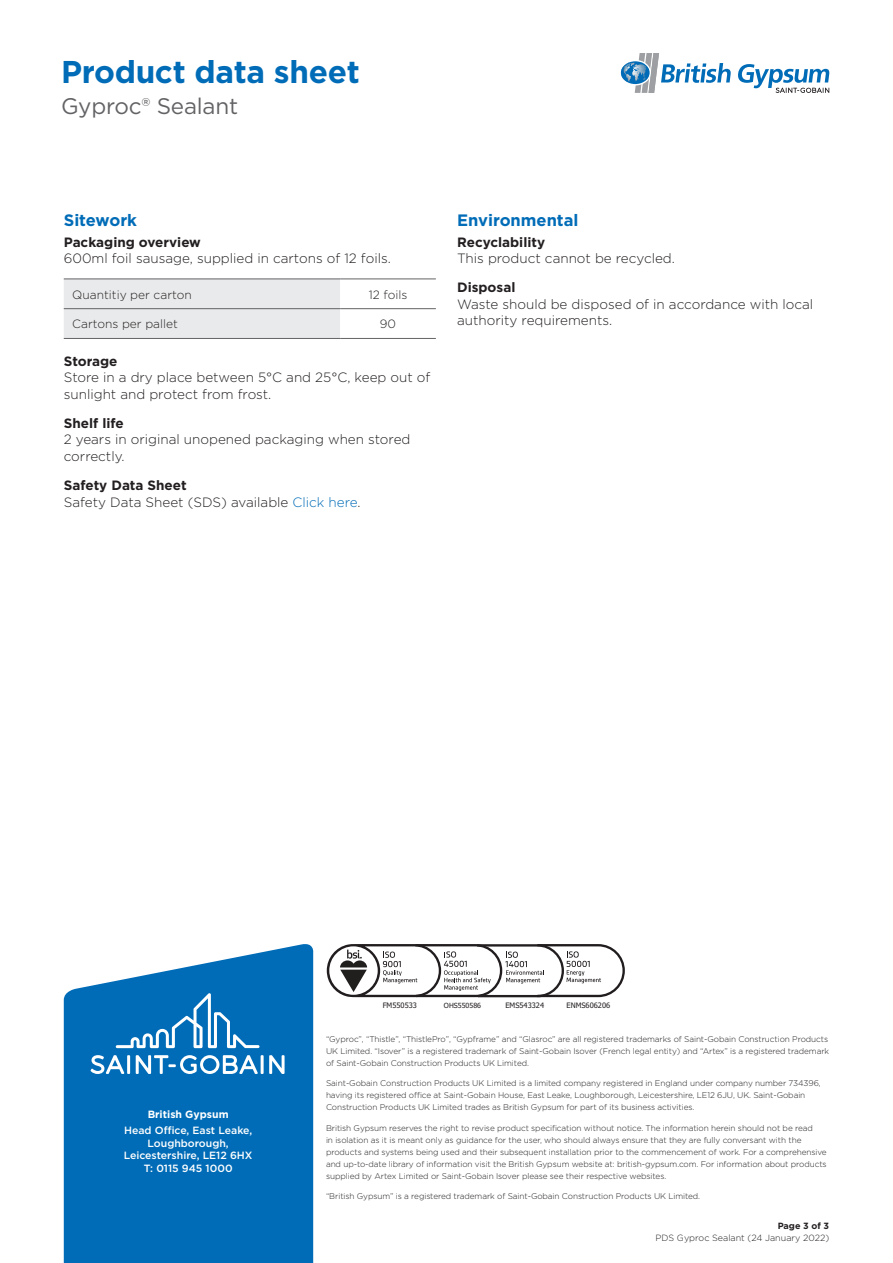
<style>
.page{position:relative;width:893px;height:1263px;background:#fff}
.page>*{position:absolute;margin:0;border:0;box-sizing:border-box;transform-origin:0 0}
.t1{font:700 31.5px "Gotham";letter-spacing:-.01em;color:#006cb7}
.t2{font:22.5px "Gotham";letter-spacing:-.01em;color:#636366}
.t3{font:700 16.5px "Gotham";color:#006cb7}
.t4{font:300 13.5px/16.5px "Gotham";color:#231f20}
.t5{font:700 13.5px "Gotham";color:#231f20}
.t6{font:300 12px "Gotham";color:#231f20}
.t7{font:500 10.5px/12.6px "Gotham";color:#fff;text-align:center}
.t8{font:700 10.5px "Gotham";color:#fff}
.t9{font:300 9px "Gotham";color:#231f20}
.t10{font:700 9px "Gotham";color:#231f20}
.t11{font:300 8.25px/12px "Gotham";letter-spacing:-.01em;color:#231f20}
.t12{font:7.5px "Tahoma";color:#231f20}
.t13{font:7.05px "Tahoma";color:#231f20}
.s1{color:#006cb7}
</style>
<div class="page">
<svg style="left:738px;top:64px;width:92px;height:29px"></svg>
<svg style="left:621px;top:53px;width:110px;height:40px"></svg>
<svg style="left:64px;top:944px;width:249px;height:319px;background:#1578bd"></svg>
<svg style="left:91px;top:1055px;width:33px;height:19px"></svg>
<hr style="left:127px;top:1055px;width:3px;height:19px;background:#fff">
<svg style="left:136px;top:1055px;width:122px;height:19px"></svg>
<hr style="left:261px;top:1055px;width:3px;height:19px;background:#fff">
<svg style="left:269px;top:1055px;width:16px;height:19px"></svg>
<svg style="left:116px;top:993px;width:143px;height:55px;background:#2983c2"></svg>
<svg style="left:327px;top:944px;width:298px;height:53px"></svg>
<svg style="left:64px;top:280px;width:372px;height:58px"></svg>
<hr style="left:64px;top:279px;width:276px;height:1px;background:#636366">
<hr style="left:64px;top:308px;width:276px;height:1px;background:#636366">
<hr style="left:64px;top:338px;width:276px;height:1px;background:#636366">
<hr style="left:340px;top:279px;width:96px;height:1px;background:#636366">
<hr style="left:340px;top:308px;width:96px;height:1px;background:#636366">
<hr style="left:340px;top:338px;width:96px;height:1px;background:#636366">
<h1 class="t1" style="left:61px;top:51px;width:300px">Product data sheet</h1>
<h2 class="t2" style="left:61px;top:92px;width:179px">Gyproc® Sealant</h2>
<p class="t3" style="left:64px;top:209px;width:75px">Sitework</p>
<p class="t5" style="left:64px;top:233px;width:139px">Packaging overview</p>
<p class="t4" style="left:64px;top:250px;width:329px">600ml foil sausage, supplied in cartons of 12 foils.</p>
<p class="t6" style="left:72px;top:287px;width:121px">Quantitiy per carton</p>
<p class="t6" style="left:369px;top:287px;width:40px">12 foils</p>
<p class="t6" style="left:72px;top:316px;width:107px">Cartons per pallet</p>
<p class="t6" style="left:380px;top:316px;width:18px">90</p>
<p class="t5" style="left:64px;top:352px;width:55px">Storage</p>
<p class="t4" style="left:64px;top:369px;width:368px">Store in a dry place between 5°C and 25°C, keep out of sunlight and protect from frost.</p>
<p class="t5" style="left:64px;top:414px;width:62px">Shelf life</p>
<p class="t4" style="left:64px;top:431px;width:348px">2 years in original unopened packaging when stored correctly.</p>
<p class="t5" style="left:64px;top:476px;width:125px">Safety Data Sheet</p>
<p class="t4" style="left:64px;top:493px;width:298px">Safety Data Sheet (SDS) available <span class="s1">Click here</span>.</p>
<p class="t3" style="left:457px;top:209px;width:123px">Environmental</p>
<p class="t5" style="left:457px;top:233px;width:90px">Recyclability</p>
<p class="t4" style="left:457px;top:250px;width:219px">This product cannot be recycled.</p>
<p class="t5" style="left:457px;top:279px;width:60px">Disposal</p>
<p class="t4" style="left:457px;top:295px;width:358px">Waste should be disposed of in accordance with local authority requirements.</p>
<p class="t8" style="left:148px;top:1107px;width:82px">British Gypsum</p>
<p class="t7" style="left:124px;top:1124px;width:130px">Head Office, East Leake,<br>Loughborough,<br>Leicestershire, LE12 6HX<br>T: 0115 945 1000</p>
<p class="t12" style="left:383px;top:1000px;width:36px">FM550533</p>
<p class="t13" style="left:444px;top:1000px;width:39px">OHS550586</p>
<p class="t12" style="left:505px;top:1000px;width:40px">EMS543324</p>
<p class="t12" style="left:566px;top:1000px;width:45px">ENMS606206</p>
<p class="t11" style="left:326px;top:1032px;width:505px">“Gyproc”, “Thistle”, “ThistlePro”, “Gypframe” and “Glasroc” are all registered trademarks of Saint-Gobain Construction Products<br>UK Limited. “Isover” is a registered trademark of Saint-Gobain Isover (French legal entity) and “Artex” is a registered trademark of Saint-Gobain Construction Products UK Limited.</p>
<p class="t11" style="left:326px;top:1077px;width:496px">Saint-Gobain Construction Products UK Limited is a limited company registered in England under company number 734396, having its registered office at Saint-Gobain House, East Leake, Loughborough, Leicestershire, LE12 6JU, UK. Saint-Gobain<br>Construction Products UK Limited trades as British Gypsum for part of its business activities.</p>
<p class="t11" style="left:326px;top:1121px;width:502px">British Gypsum reserves the right to revise product specification without notice. The information herein should not be read<br>in isolation as it is meant only as guidance for the user, who should always ensure that they are fully conversant with the products and systems being used and their subsequent installation prior to the commencement of work. For a comprehensive and up-to-date library of information visit the British Gypsum website at: british-gypsum.com. For information about products supplied by Artex Limited or Saint-Gobain Isover please see their respective websites.</p>
<p class="t11" style="left:326px;top:1190px;width:376px">“British Gypsum” is a registered trademark of Saint-Gobain Construction Products UK Limited.</p>
<p class="t10" style="left:778px;top:1219px;width:53px">Page 3 of 3</p>
<p class="t9" style="left:656px;top:1232px;width:175px">PDS Gyproc Sealant (24 January 2022)</p>
</div>
